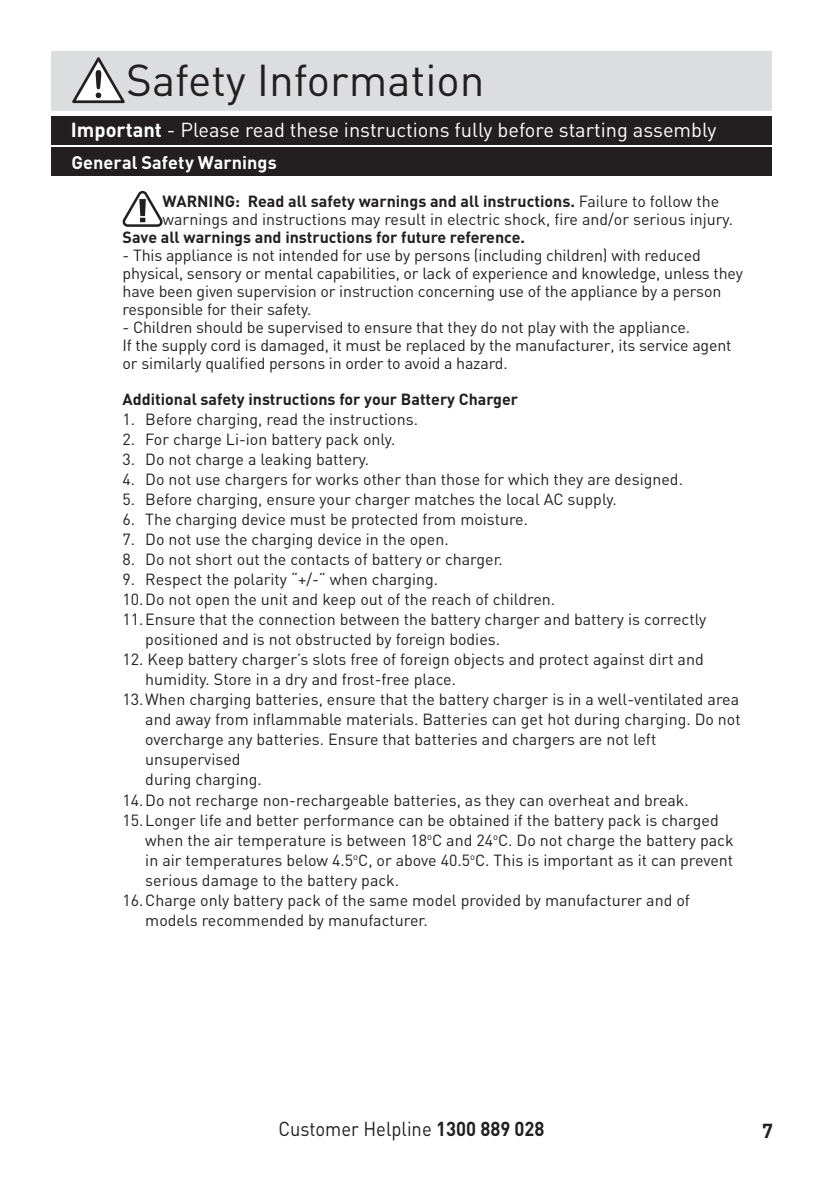
<style>
.page{position:relative;width:823px;height:1191px;background:#fff}
.page>*{position:absolute;margin:0;border:0;box-sizing:border-box;transform-origin:0 0}
.t1{font:44px "DIN";color:#231f20}
.t2{font:20px "DIN";color:#fff}
.t3{font:20px "DIN";color:#231f20;scale:.92 1}
.t4{font:700 20px "DIN";color:#231f20}
.t5{font:700 18px "DIN";letter-spacing:.005em;color:#fff}
.t6{font:16px/18px "DIN";color:#231f20}
.t7{font:700 16px "DIN";color:#231f20}
.s1{font-weight:700}
</style>
<div class="page">
<div style="left:51px;top:51px;width:720px;height:60px;background:#dcdddf"></div>
<div style="left:51px;top:116px;width:720px;height:29px;background:#231f20"></div>
<div style="left:51px;top:147px;width:720px;height:29px;background:#231f20"></div>
<svg style="left:72px;top:57px;width:53px;height:46px"></svg>
<svg style="left:122px;top:191px;width:40px;height:36px"></svg>
<h1 class="t1" style="left:126px;top:52px;width:360px">Safety Information</h1>
<p class="t2" style="left:71px;top:118px;width:646px"><span class="s1">Important</span> - Please read these instructions fully before starting assembly</p>
<p class="t5" style="left:71px;top:150px;width:207px">General Safety Warnings</p>
<p class="t6" style="left:162px;top:192px;width:571px"><span class="s1">WARNING: Read all safety warnings and all instructions.</span> Failure to follow the warnings and instructions may result in electric shock, fire and/or serious injury.</p>
<p class="t7" style="left:122px;top:227px;width:403px">Save all warnings and instructions for future reference.</p>
<p class="t6" style="left:122px;top:246px;width:621px">- This appliance is not intended for use by persons (including children) with reduced physical, sensory or mental capabilities, or lack of experience and knowledge, unless they have been given supervision or instruction concerning use of the appliance by a person responsible for their safety.</p>
<p class="t6" style="left:122px;top:318px;width:610px">- Children should be supervised to ensure that they do not play with the appliance.<br>If the supply cord is damaged, it must be replaced by the manufacturer, its service agent or similarly qualified persons in order to avoid a hazard.</p>
<p class="t7" style="left:122px;top:389px;width:397px">Additional safety instructions for your Battery Charger</p>
<p class="t6" style="left:122px;top:410px;width:297px">1. Before charging, read the instructions.</p>
<p class="t6" style="left:122px;top:430px;width:274px">2. For charge Li-ion battery pack only.</p>
<p class="t6" style="left:122px;top:450px;width:248px">3. Do not charge a leaking battery.</p>
<p class="t6" style="left:122px;top:470px;width:561px">4. Do not use chargers for works other than those for which they are designed.</p>
<p class="t6" style="left:122px;top:490px;width:495px">5. Before charging, ensure your charger matches the local AC supply.</p>
<p class="t6" style="left:122px;top:510px;width:407px">6. The charging device must be protected from moisture.</p>
<p class="t6" style="left:122px;top:530px;width:327px">7. Do not use the charging device in the open.</p>
<p class="t6" style="left:122px;top:550px;width:381px">8. Do not short out the contacts of battery or charger.</p>
<p class="t6" style="left:122px;top:570px;width:317px">9. Respect the polarity “+/-“ when charging.</p>
<p class="t6" style="left:122px;top:590px;width:434px">10.Do not open the unit and keep out of the reach of children.</p>
<p class="t6" style="left:122px;top:610px;width:585px">11.Ensure that the connection between the battery charger and battery is correctly</p>
<p class="t6" style="left:145px;top:630px;width:356px">positioned and is not obstructed by foreign bodies.</p>
<p class="t6" style="left:122px;top:650px;width:582px">12. Keep battery charger’s slots free of foreign objects and protect against dirt and</p>
<p class="t6" style="left:145px;top:670px;width:312px">humidity. Store in a dry and frost-free place.</p>
<p class="t6" style="left:122px;top:690px;width:617px">13.When charging batteries, ensure that the battery charger is in a well-ventilated area</p>
<p class="t6" style="left:145px;top:710px;width:596px">and away from inflammable materials. Batteries can get hot during charging. Do not</p>
<p class="t6" style="left:145px;top:730px;width:512px">overcharge any batteries. Ensure that batteries and chargers are not left</p>
<p class="t6" style="left:145px;top:750px;width:97px">unsupervised</p>
<p class="t6" style="left:145px;top:770px;width:118px">during charging.</p>
<p class="t6" style="left:122px;top:790px;width:567px">14.Do not recharge non-rechargeable batteries, as they can overheat and break.</p>
<p class="t6" style="left:122px;top:810px;width:597px">15.Longer life and better performance can be obtained if the battery pack is charged</p>
<p class="t6" style="left:145px;top:830px;width:589px">when the air temperature is between 18<sup>o</sup>C and 24<sup>o</sup>C. Do not charge the battery pack</p>
<p class="t6" style="left:145px;top:850px;width:589px">in air temperatures below 4.5<sup>o</sup>C, or above 40.5<sup>o</sup>C. This is important as it can prevent</p>
<p class="t6" style="left:145px;top:870px;width:255px">serious damage to the battery pack.</p>
<p class="t6" style="left:122px;top:890px;width:568px">16.Charge only battery pack of the same model provided by manufacturer and of</p>
<p class="t6" style="left:145px;top:910px;width:284px">models recommended by manufacturer.</p>
<p class="t3" style="left:278px;top:1116px;width:291px">Customer Helpline <span class="s1">1300 889 028</span></p>
<p class="t4" style="left:761px;top:1118px;width:12px">7</p>
</div>
